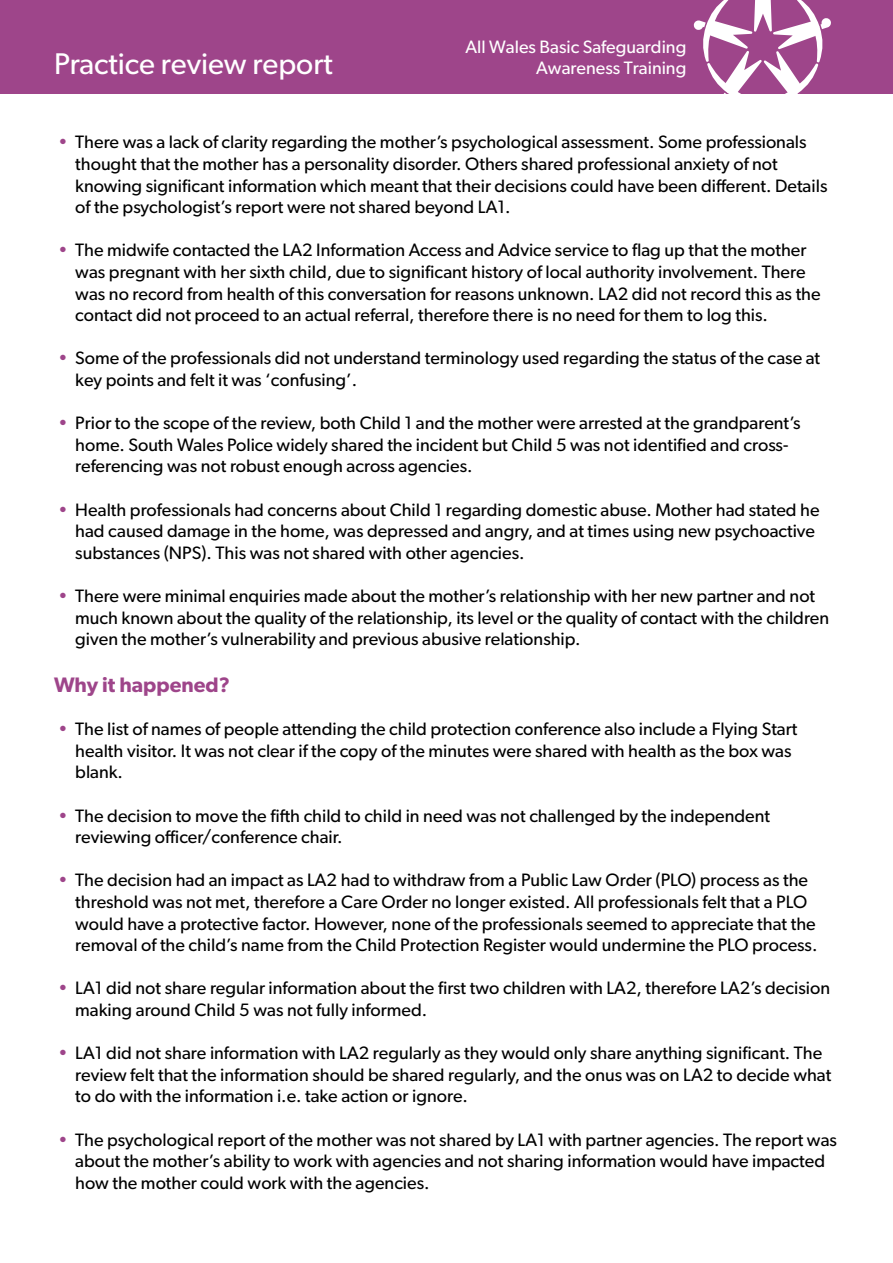
<style>
.page{position:relative;width:893px;height:1263px;background:#fff}
.page>*{position:absolute;margin:0;border:0;box-sizing:border-box;transform-origin:0 0}
.t1{font:30px "Gibson";color:#fff}
.t2{font:600 21px "Gibson";color:#9e458a}
.t3{font:18px/21.6px "Gibson";color:#000}
.t4{font:18px "Gibson";color:#fff}
.s1{color:#9e458a}
</style>
<div class="page">
<div style="left:0;top:0;width:893px;height:94px;background:#9e458a"></div>
<svg style="left:693px;top:0;width:138px;height:94px"></svg>
<p class="t4" style="left:465px;top:36px;width:223px">All Wales Basic Safeguarding</p>
<h1 class="t1" style="left:54px;top:46px;width:280px">Practice review report</h1>
<p class="t4" style="left:536px;top:57px;width:152px">Awareness Training</p>
<p class="t3" style="left:75px;top:131px;width:754px;text-indent:-17px"><span class="s1">•</span> There was a lack of clarity regarding the mother’s psychological assessment. Some professionals thought that the mother has a personality disorder. Others shared professional anxiety of not knowing significant information which meant that their decisions could have been different. Details of the psychologist’s report were not shared beyond LA1.</p>
<p class="t3" style="left:75px;top:239px;width:747px;text-indent:-17px"><span class="s1">•</span> The midwife contacted the LA2 Information Access and Advice service to flag up that the mother was pregnant with her sixth child, due to significant history of local authority involvement. There was no record from health of this conversation for reasons unknown. LA2 did not record this as the contact did not proceed to an actual referral, therefore there is no need for them to log this.</p>
<p class="t3" style="left:75px;top:347px;width:746px;text-indent:-17px"><span class="s1">•</span> Some of the professionals did not understand terminology used regarding the status of the case at key points and felt it was ‘confusing’.</p>
<p class="t3" style="left:75px;top:412px;width:727px;text-indent:-17px"><span class="s1">•</span> Prior to the scope of the review, both Child 1 and the mother were arrested at the grandparent’s home. South Wales Police widely shared the incident but Child 5 was not identified and cross&shy;referencing was not robust enough across agencies.</p>
<p class="t3" style="left:75px;top:498px;width:746px;text-indent:-17px"><span class="s1">•</span> Health professionals had concerns about Child 1 regarding domestic abuse. Mother had stated he had caused damage in the home, was depressed and angry, and at times using new psychoactive substances (NPS). This was not shared with other agencies.</p>
<p class="t3" style="left:75px;top:585px;width:755px;text-indent:-17px"><span class="s1">•</span> There were minimal enquiries made about the mother’s relationship with her new partner and not much known about the quality of the relationship, its level or the quality of contact with the children given the mother’s vulnerability and previous abusive relationship.</p>
<p class="t2" style="left:54px;top:672px;width:177px">Why it happened?</p>
<p class="t3" style="left:75px;top:718px;width:724px;text-indent:-17px"><span class="s1">•</span> The list of names of people attending the child protection conference also include a Flying Start health visitor. It was not clear if the copy of the minutes were shared with health as the box was blank.</p>
<p class="t3" style="left:75px;top:804px;width:696px;text-indent:-17px"><span class="s1">•</span> The decision to move the fifth child to child in need was not challenged by the independent reviewing officer/conference chair.</p>
<p class="t3" style="left:75px;top:869px;width:744px;text-indent:-17px"><span class="s1">•</span> The decision had an impact as LA2 had to withdraw from a Public Law Order (PLO) process as the threshold was not met, therefore a Care Order no longer existed. All professionals felt that a PLO would have a protective factor. However, none of the professionals seemed to appreciate that the removal of the child’s name from the Child Protection Register would undermine the PLO process.</p>
<p class="t3" style="left:75px;top:977px;width:756px;text-indent:-17px"><span class="s1">•</span> LA1 did not share regular information about the first two children with LA2, therefore LA2’s decision making around Child 5 was not fully informed.</p>
<p class="t3" style="left:75px;top:1042px;width:758px;text-indent:-17px"><span class="s1">•</span> LA1 did not share information with LA2 regularly as they would only share anything significant. The review felt that the information should be shared regularly, and the onus was on LA2 to decide what to do with the information i.e. take action or ignore.</p>
<p class="t3" style="left:75px;top:1128px;width:763px;text-indent:-17px"><span class="s1">•</span> The psychological report of the mother was not shared by LA1 with partner agencies. The report was about the mother’s ability to work with agencies and not sharing information would have impacted how the mother could work with the agencies.</p>
</div>
